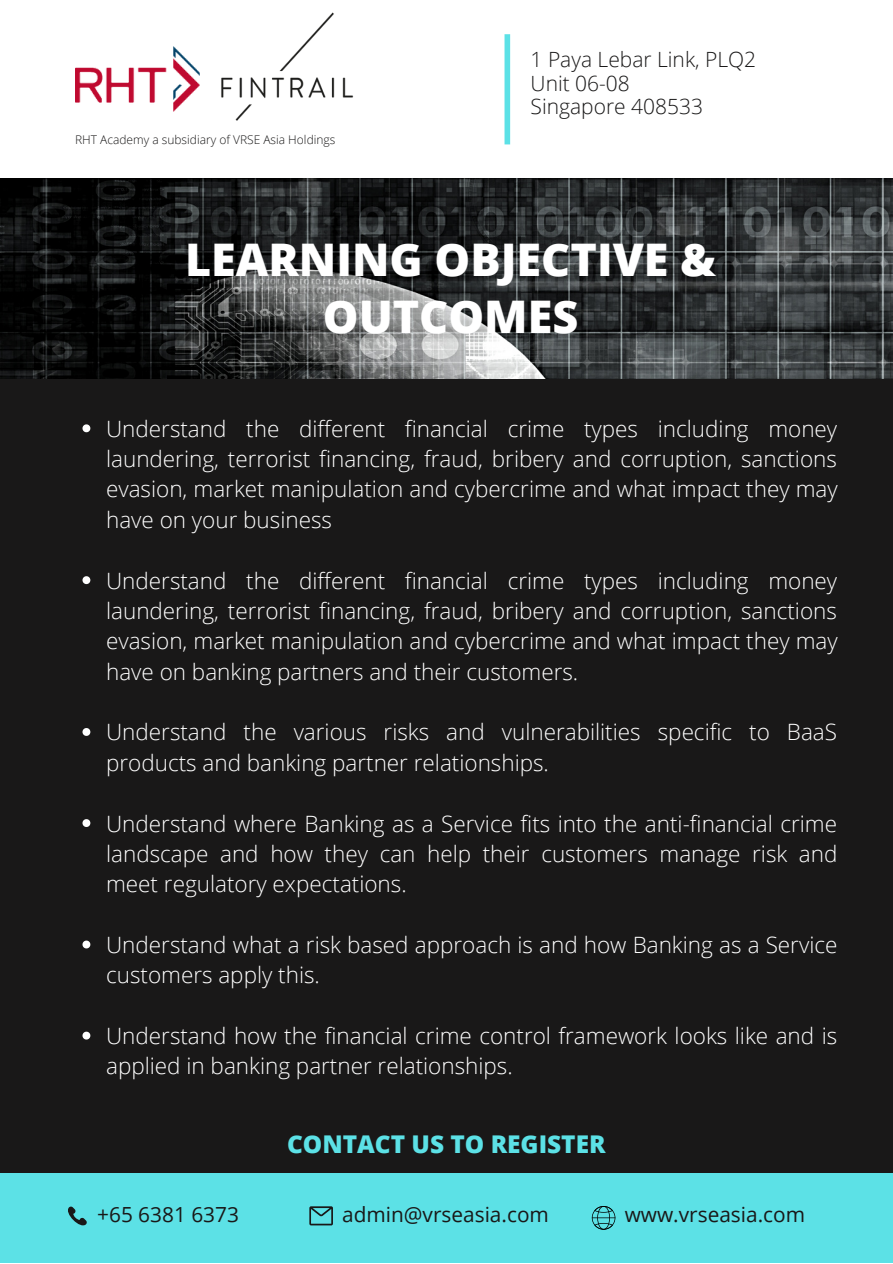
<style>
.page{position:relative;width:893px;height:1264px;background:#fff}
.page>*{position:absolute;margin:0;border:0;box-sizing:border-box;transform-origin:0 0}
.t1{font:800 45px/57.3px "Open Sans";color:#fff;text-align:center}
.t2{font:800 24.45px "Open Sans";color:#5ce1e6}
.t3{font:300 22.5px/30.3px "Open Sans";color:#fff;text-align:justify}
.t4{font:300 21px "Open Sans";color:#191818}
.t5{font:20.85px "Open Sans";color:#191818}
.t6{font:300 12px "Open Sans";color:#191818}
</style>
<div class="page">
<img style="left:0;top:178px;width:892px;height:201px">
<div style="left:504px;top:34px;width:6px;height:110px;background:#5ce1e6"></div>
<div style="left:0;top:379px;width:892px;height:794px;background:#191818"></div>
<svg style="left:82px;top:424px;width:8px;height:8px"></svg>
<svg style="left:82px;top:576px;width:8px;height:8px"></svg>
<svg style="left:82px;top:728px;width:8px;height:8px"></svg>
<svg style="left:82px;top:819px;width:8px;height:8px"></svg>
<svg style="left:82px;top:940px;width:8px;height:8px"></svg>
<svg style="left:82px;top:1031px;width:8px;height:8px"></svg>
<div style="left:0;top:1173px;width:892px;height:89px;background:#5ce1e6"></div>
<svg style="left:68px;top:1206px;width:19px;height:20px"></svg>
<svg style="left:309px;top:1206px;width:24px;height:19px"></svg>
<svg style="left:591px;top:1206px;width:24px;height:23px"></svg>
<img style="left:75px;top:47px;width:125px;height:65px">
<img style="left:221px;top:12px;width:133px;height:109px">
<p class="t6" style="left:75px;top:131px;width:262px">RHT Academy a subsidiary of VRSE Asia Holdings</p>
<p class="t4" style="left:530px;top:45px;width:227px">1 Paya Lebar Link, PLQ2</p>
<p class="t4" style="left:530px;top:68px;width:101px">Unit 06-08</p>
<p class="t4" style="left:530px;top:92px;width:174px">Singapore 408533</p>
<p class="t1" style="left:185px;top:230px;width:532px">LEARNING OBJECTIVE &amp;<br>OUTCOMES</p>
<p class="t3" style="left:106px;top:413px;width:733px">Understand the different financial crime types including money laundering, terrorist financing, fraud, bribery and corruption, sanctions evasion, market manipulation and cybercrime and what impact they may have on your business</p>
<p class="t3" style="left:106px;top:564px;width:733px">Understand the different financial crime types including money laundering, terrorist financing, fraud, bribery and corruption, sanctions evasion, market manipulation and cybercrime and what impact they may have on banking partners and their customers.</p>
<p class="t3" style="left:106px;top:716px;width:732px">Understand the various risks and vulnerabilities specific to BaaS products and banking partner relationships.</p>
<p class="t3" style="left:106px;top:807px;width:732px">Understand where Banking as a Service fits into the anti-financial crime landscape and how they can help their customers manage risk and meet regulatory expectations.</p>
<p class="t3" style="left:106px;top:929px;width:732px">Understand what a risk based approach is and how Banking as a Service customers apply this.</p>
<p class="t3" style="left:106px;top:1020px;width:732px">Understand how the financial crime control framework looks like and is applied in banking partner relationships.</p>
<p class="t2" style="left:287px;top:1126px;width:320px">CONTACT US TO REGISTER</p>
<p class="t5" style="left:97px;top:1199px;width:143px">+65 6381 6373</p>
<p class="t5" style="left:342px;top:1199px;width:208px">admin@vrseasia.com</p>
<p class="t5" style="left:624px;top:1199px;width:182px">www.vrseasia.com</p>
</div>
